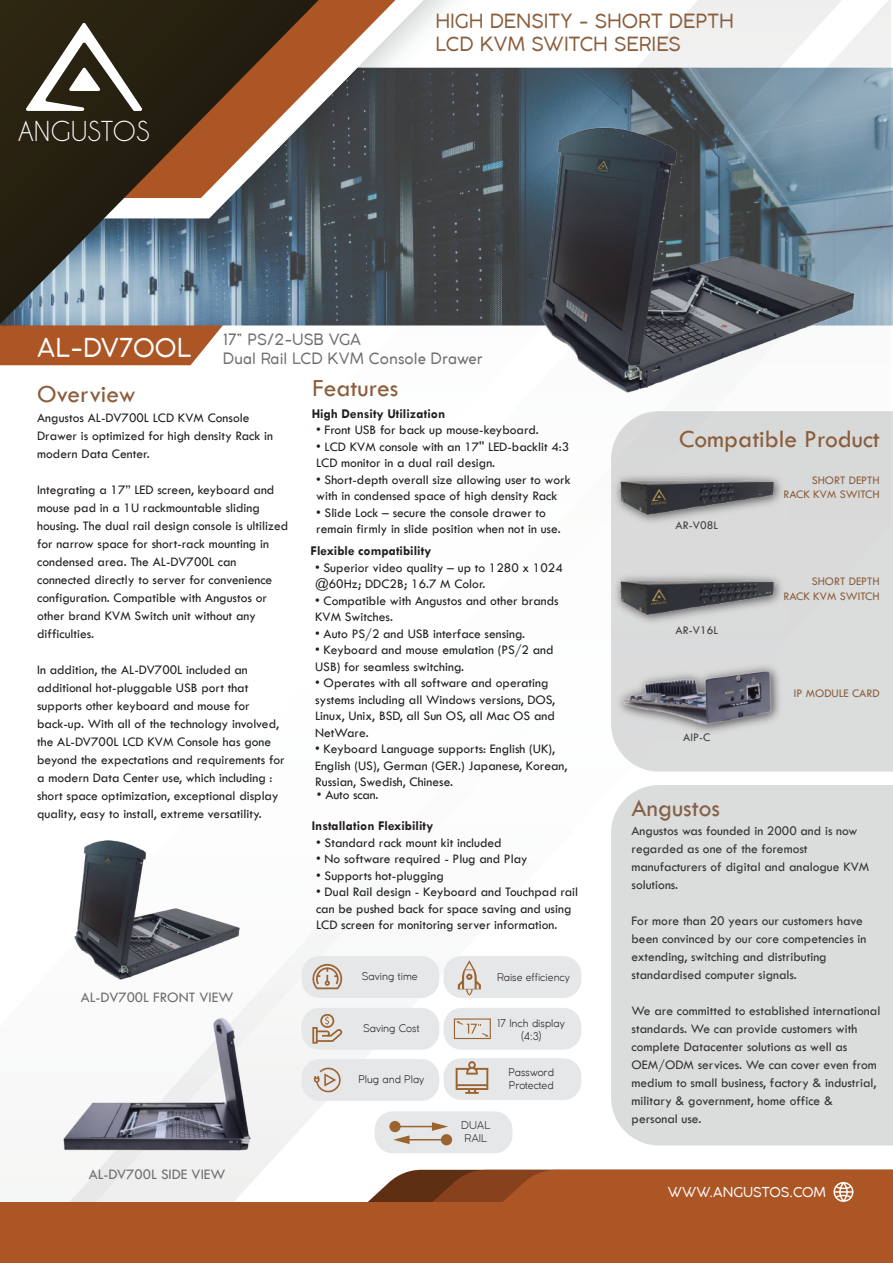
<style>
.page{position:relative;width:893px;height:1263px;background:#fff}
.page>*{position:absolute;margin:0;border:0;box-sizing:border-box;transform-origin:0 0}
.t1{font:25.8px "Caviar Dreams";color:#fff}
.t2{font:25.5px "Tw Cen";color:#8a5d3b}
.t3{font:19.2px/23px "TUV Coco Gothic";color:#8a5d3b}
.t4{font:15.3px/18.5px "TUV Coco Gothic";color:#6c6d70}
.t5{font:15px "Tw Cen";color:#6c6d70}
.t6{font:13.5px/18px "Tw Cen";color:#231f20}
.t7{font:700 13.5px "Tw Cen";color:#231f20}
.t8{font:13.5px "TUV Coco Gothic";color:#fff}
.t9{font:12px/14.4px "Tw Cen";color:#8a5d3b;text-align:right}
.t10{font:12px "Tw Cen";color:#3e3e3f}
.t11{font:300 10.5px/12.6px "TUV Coco Gothic";color:#231f20}
.s1{font-size:25.5px;color:#fff}
</style>
<div class="page">
<svg style="left:0;top:325px;width:223px;height:40px;background:#b16236"></svg>
<svg style="left:238px;top:0;width:652px;height:326px"></svg>
<svg style="left:63px;top:840px;width:625px;height:362px"></svg>
<svg style="left:319px;top:0;width:105px;height:218px;fill:#414647"></svg>
<svg style="left:0;top:0;width:319px;height:324px;background:#5b554e"></svg>
<svg style="left:26px;top:23px;width:117px;height:88px"></svg>
<div style="left:0;top:1202px;width:893px;height:61px;background:#ac5525"></div>
<svg style="left:359px;top:1170px;width:534px;height:32px;background:#a3582f"></svg>
<div style="left:611px;top:411px;width:282px;height:361px;background:#dadadb"></div>
<div style="left:611px;top:785px;width:282px;height:360px;background:#dbdcdc"></div>
<img style="left:611px;top:468px;width:178px;height:62px">
<img style="left:620px;top:481px;width:153px;height:34px">
<img style="left:611px;top:568px;width:178px;height:61px">
<img style="left:620px;top:580px;width:153px;height:34px">
<svg style="left:764px;top:491px;width:7px;height:3px"></svg>
<img style="left:611px;top:658px;width:175px;height:82px">
<img style="left:622px;top:670px;width:149px;height:54px">
<div style="left:444px;top:956px;width:137px;height:42px;background:#e6e7e9;border-radius:18px"></div>
<svg style="left:458px;top:960px;width:23px;height:36px"></svg>
<div style="left:302px;top:956px;width:137px;height:42px;background:#e6e7e9;border-radius:18px"></div>
<svg style="left:312px;top:964px;width:30px;height:25px"></svg>
<div style="left:302px;top:1008px;width:137px;height:42px;background:#e6e7e9;border-radius:18px"></div>
<svg style="left:312px;top:1014px;width:31px;height:30px"></svg>
<div style="left:302px;top:1059px;width:137px;height:42px;background:#e6e7e9;border-radius:18px"></div>
<svg style="left:314px;top:1067px;width:27px;height:26px"></svg>
<div style="left:444px;top:1058px;width:137px;height:42px;background:#e6e7e9;border-radius:18px"></div>
<div style="left:375px;top:1111px;width:137px;height:42px;background:#e6e7e9;border-radius:18px"></div>
<div style="left:444px;top:1008px;width:137px;height:42px;background:#e6e7e9;border-radius:18px"></div>
<div style="left:454px;top:1018px;width:37px;height:21px;border:1px solid #9a6330"></div>
<svg style="left:456px;top:1061px;width:32px;height:33px"></svg>
<hr style="left:395px;top:1126px;width:40px;height:1px;background:#9a6330">
<div style="left:389px;top:1121px;width:12px;height:11px;background:#9a6330;border-radius:50%"></div>
<svg style="left:432px;top:1122px;width:16px;height:9px"></svg>
<hr style="left:407px;top:1139px;width:39px;height:1px;background:#9a6330">
<svg style="left:393px;top:1135px;width:17px;height:9px"></svg>
<div style="left:441px;top:1134px;width:11px;height:11px;background:#9a6330;border-radius:50%"></div>
<svg style="left:456px;top:1021px;width:33px;height:16px"></svg>
<img style="left:75px;top:841px;width:165px;height:138px">
<img style="left:539px;top:128px;width:315px;height:265px">
<img style="left:64px;top:1018px;width:186px;height:132px">
<h1 class="t1" style="left:18px;top:115px;width:133px">ANGUSTOS</h1>
<h3 class="t3" style="left:435px;top:10px;width:300px">HIGH DENSITY - SHORT DEPTH<br>LCD KVM SWITCH SERIES</h3>
<p class="t4" style="left:223px;top:331px;width:261px;text-indent:-186px"><span class="s1">AL-DV700L</span> 17” PS/2-USB VGA<br>Dual Rail LCD KVM Console Drawer</p>
<h2 class="t2" style="left:37px;top:379px;width:100px">Overview</h2>
<h2 class="t2" style="left:312px;top:373px;width:88px">Features</h2>
<p class="t6" style="left:37px;top:408px;width:237px">Angustos AL-DV700L LCD KVM Console<br>Drawer is optimized for high density Rack in modern Data Center.</p>
<p class="t6" style="left:37px;top:480px;width:253px">Integrating a 17” LED screen, keyboard and mouse pad in a 1U rackmountable sliding housing. The dual rail design console is ultilized for narrow space for short-rack mounting in condensed area. The AL-DV700L can connected directly to server for convenience configuration. Compatible with Angustos or other brand KVM Switch unit without any difficulties.</p>
<p class="t6" style="left:37px;top:660px;width:249px">In addition, the AL-DV700L included an additional hot-pluggable USB port that supports other keyboard and mouse for back-up. With all of the technology involved, the AL-DV700L LCD KVM Console has gone beyond the expectations and requirements for a modern Data Center use, which including : short space optimization, exceptional display quality, easy to install, extreme versatility.</p>
<p class="t7" style="left:312px;top:405px;width:135px">High Density Utilization</p>
<p class="t6" style="left:316px;top:421px;width:224px">• Front USB for back up mouse-keyboard.</p>
<p class="t6" style="left:316px;top:438px;width:255px;line-height:16.5px">• LCD KVM console with an 17'' LED-backlit 4:3<br>LCD monitor in a dual rail design.</p>
<p class="t6" style="left:316px;top:471px;width:256px;line-height:16.5px">• Short-depth overall size allowing user to work with in condensed space of high density Rack</p>
<p class="t6" style="left:316px;top:504px;width:246px;line-height:16.5px">• Slide Lock – secure the console drawer to remain firmly in slide position when not in use.</p>
<p class="t7" style="left:311px;top:543px;width:122px">Flexible compatibility</p>
<p class="t6" style="left:315px;top:559px;width:249px;line-height:16.5px">• Superior video quality – up to 1280 x 1024 @60Hz; DDC2B; 16.7 M Color.</p>
<p class="t6" style="left:315px;top:592px;width:245px;line-height:16.5px">• Compatible with Angustos and other brands<br>KVM Switches.</p>
<p class="t6" style="left:315px;top:625px;width:212px">• Auto PS/2 and USB interface sensing.</p>
<p class="t6" style="left:315px;top:642px;width:240px;line-height:16.5px">• Keyboard and mouse emulation (PS/2 and<br>USB) for seamless switching.</p>
<p class="t6" style="left:315px;top:675px;width:242px;line-height:16.5px">• Operates with all software and operating systems including all Windows versions, DOS, Linux, Unix, BSD, all Sun OS, all Mac OS and NetWare.</p>
<p class="t6" style="left:315px;top:741px;width:254px;line-height:16.5px">• Keyboard Language supports: English (UK),<br>English (US), German (GER.) Japanese, Korean,<br>Russian, Swedish, Chinese.</p>
<p class="t7" style="left:312px;top:818px;width:123px">Installation Flexibility</p>
<p class="t6" style="left:316px;top:833px;width:187px">• Standard rack mount kit included</p>
<p class="t6" style="left:316px;top:850px;width:213px">• No software required - Plug and Play</p>
<p class="t6" style="left:316px;top:866px;width:129px">• Supports hot-plugging</p>
<p class="t6" style="left:316px;top:884px;width:264px;line-height:16.5px">• Dual Rail design - Keyboard and Touchpad rail can be pushed back for space saving and using<br>LCD screen for monitoring server information.</p>
<p class="t6" style="left:317px;top:786px;width:63px">• Auto scan.</p>
<p class="t5" style="left:81px;top:988px;width:154px">AL-DV700L FRONT VIEW</p>
<p class="t5" style="left:89px;top:1165px;width:138px">AL-DV700L SIDE VIEW</p>
<p class="t11" style="left:362px;top:968px;width:57px">Saving time</p>
<p class="t11" style="left:497px;top:970px;width:74px">Raise efficiency</p>
<p class="t11" style="left:363px;top:1021px;width:58px">Saving Cost</p>
<p class="t11" style="left:497px;top:1016px;width:69px;text-align:center">17 Inch display (4:3)</p>
<p class="t11" style="left:358px;top:1072px;width:67px">Plug and Play</p>
<p class="t11" style="left:508px;top:1065px;width:47px">Password<br>Protected</p>
<p class="t11" style="left:461px;top:1118px;width:31px">DUAL<br>RAIL</p>
<h2 class="t2" style="left:679px;top:423px;width:202px">Compatible Product</h2>
<p class="t9" style="left:783px;top:473px;width:98px">SHORT DEPTH<br>RACK KVM SWITCH</p>
<p class="t10" style="left:676px;top:518px;width:44px">AR-V08L</p>
<p class="t10" style="left:676px;top:623px;width:44px">AR-V16L</p>
<p class="t10" style="left:683px;top:730px;width:29px">AIP-C</p>
<p class="t9" style="left:783px;top:574px;width:98px">SHORT DEPTH<br>RACK KVM SWITCH</p>
<p class="t9" style="left:794px;top:686px;width:87px">IP MODULE CARD</p>
<h2 class="t2" style="left:631px;top:792px;width:90px">Angustos</h2>
<p class="t6" style="left:631px;top:822px;width:239px">Angustos was founded in 2000 and is now regarded as one of the foremost manufacturers of digital and analogue KVM solutions.</p>
<p class="t6" style="left:631px;top:912px;width:236px">For more than 20 years our customers have been convinced by our core competencies in extending, switching and distributing standardised computer signals.</p>
<p class="t6" style="left:631px;top:1002px;width:250px">We are committed to established international standards. We can provide customers with complete Datacenter solutions as well as OEM/ODM services. We can cover even from medium to small business, factory &amp; industrial, military &amp; government, home office &amp; personal use.</p>
<p class="t8" style="left:668px;top:1185px;width:160px">WWW.ANGUSTOS.COM</p>
</div>
